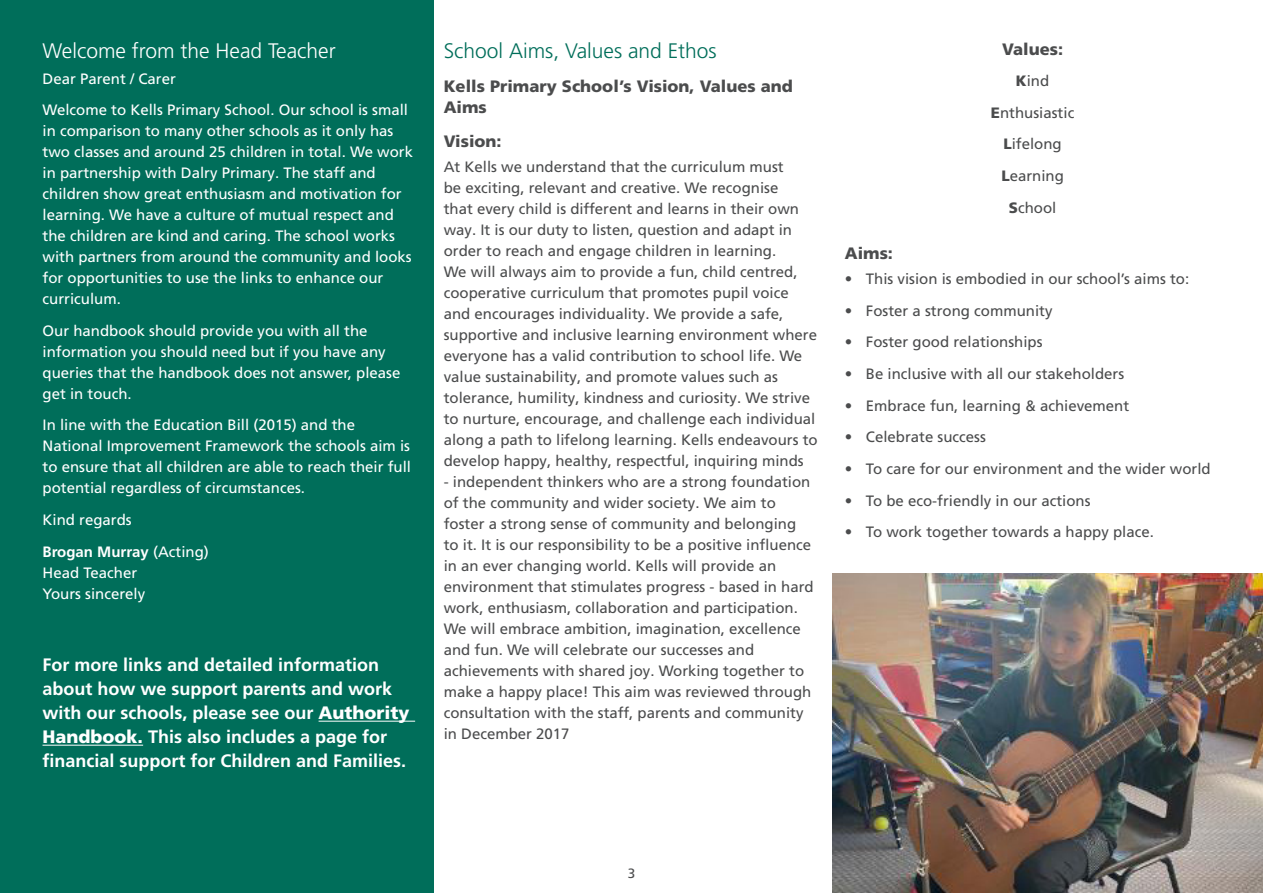
<style>
.page{position:relative;width:1263px;height:893px;background:#fff}
.page>*{position:absolute;margin:0;border:0;box-sizing:border-box;transform-origin:0 0}
.t1{font:300 21px "Frutiger LT Pro";color:#fff}
.t2{font:300 21px "Frutiger LT Pro";color:#006e5a}
.Body{font:700 18px/24px "Frutiger LT Pro";color:#fff}
.Sub_heading_1{font:900 16.5px/21px "Frutiger LT Pro";color:#4b4c4d}
.Body-2{font:15px/21px "Frutiger LT Pro";color:#4b4c4d}
.Body-3{font:15px/21px "Frutiger LT Pro";color:#fff}
.Bullets{font:15px "Frutiger LT Pro";color:#4b4c4d}
.t3{font:13.5px "Frutiger LT Pro";color:#4b4c4d}
.s1{font-weight:700}
.s2{font-weight:900}
</style>
<div class="page">
<img style="left:832px;top:574px;width:431px;height:319px">
<div style="left:0;top:0;width:433px;height:893px;background:#006e5a"></div>
<hr style="left:319px;top:721px;width:96px;height:1px;background:#fff">
<hr style="left:43px;top:745px;width:100px;height:1px;background:#fff">
<h2 class="t1" style="left:43px;top:39px;width:295px">Welcome from the Head Teacher</h2>
<p class="Body-3" style="left:43px;top:68px;width:135px">Dear Parent / Carer</p>
<p class="Body-3" style="left:43px;top:100px;width:372px">Welcome to Kells Primary School. Our school is small in comparison to many other schools as it only has two classes and around 25 children in total. We work in partnership with Dalry Primary. The staff and children show great enthusiasm and motivation for learning. We have a culture of mutual respect and the children are kind and caring. The school works with partners from around the community and looks for opportunities to use the links to enhance our curriculum.</p>
<p class="Body-3" style="left:43px;top:320px;width:359px">Our handbook should provide you with all the information you should need but if you have any queries that the handbook does not answer, please get in touch.</p>
<p class="Body-3" style="left:43px;top:415px;width:370px">In line with the Education Bill (2015) and the National Improvement Framework the schools aim is to ensure that all children are able to reach their full potential regardless of circumstances.</p>
<p class="Body-3" style="left:43px;top:509px;width:91px">Kind regards</p>
<p class="Body-3" style="left:43px;top:541px;width:168px"><span class="s1">Brogan Murray</span> (Acting)<br>Head Teacher</p>
<p class="Body-3" style="left:43px;top:583px;width:104px">Yours sincerely</p>
<p class="Body" style="left:43px;top:653px;width:369px">For more links and detailed information about how we support parents and work with our schools, please see our <span class="s2">Authority Handbook.</span> This also includes a page for financial support for Children and Families.</p>
<h2 class="t2" style="left:444px;top:39px;width:275px">School Aims, Values and Ethos</h2>
<h3 class="Sub_heading_1" style="left:444px;top:76px;width:351px">Kells Primary School’s Vision, Values and<br>Aims</h3>
<h3 class="Sub_heading_1" style="left:444px;top:130px;width:59px">Vision:</h3>
<p class="Body-2" style="left:444px;top:156px;width:376px">At Kells we understand that the curriculum must<br>be exciting, relevant and creative. We recognise<br>that every child is different and learns in their own way. It is our duty to listen, question and adapt in order to reach and engage children in learning.<br>We will always aim to provide a fun, child centred, cooperative curriculum that promotes pupil voice and encourages individuality. We provide a safe, supportive and inclusive learning environment where everyone has a valid contribution to school life. We value sustainability, and promote values such as tolerance, humility, kindness and curiosity. We strive to nurture, encourage, and challenge each individual along a path to lifelong learning. Kells endeavours to develop happy, healthy, respectful, inquiring minds</p>
<p class="Body-2" style="left:444px;top:471px;width:372px">- independent thinkers who are a strong foundation of the community and wider society. We aim to foster a strong sense of community and belonging to it. It is our responsibility to be a positive influence in an ever changing world. Kells will provide an environment that stimulates progress - based in hard work, enthusiasm, collaboration and participation.<br>We will embrace ambition, imagination, excellence and fun. We will celebrate our successes and achievements with shared joy. Working together to make a happy place! This aim was reviewed through consultation with the staff, parents and community in December 2017</p>
<h3 class="Sub_heading_1" style="left:1002px;top:39px;width:62px">Values:</h3>
<p class="Body-2" style="left:1016px;top:71px;width:35px"><span class="s2">K</span>ind</p>
<p class="Body-2" style="left:991px;top:102px;width:85px"><span class="s2">E</span>nthusiastic</p>
<p class="Body-2" style="left:1003px;top:134px;width:60px"><span class="s2">L</span>ifelong</p>
<p class="Body-2" style="left:1001px;top:165px;width:64px"><span class="s2">L</span>earning</p>
<p class="Body-2" style="left:1009px;top:197px;width:49px"><span class="s2">S</span>chool</p>
<h3 class="Sub_heading_1" style="left:845px;top:242px;width:50px">Aims:</h3>
<p class="Bullets" style="left:845px;top:270px;width:346px">• This vision is embodied in our school’s aims to:</p>
<p class="Bullets" style="left:845px;top:302px;width:209px">• Foster a strong community</p>
<p class="Bullets" style="left:845px;top:333px;width:199px">• Foster good relationships</p>
<p class="Bullets" style="left:845px;top:365px;width:281px">• Be inclusive with all our stakeholders</p>
<p class="Bullets" style="left:845px;top:397px;width:286px">• Embrace fun, learning &amp; achievement</p>
<p class="Bullets" style="left:845px;top:428px;width:143px">• Celebrate success</p>
<p class="Bullets" style="left:845px;top:460px;width:367px">• To care for our environment and the wider world</p>
<p class="Bullets" style="left:845px;top:491px;width:247px">• To be eco-friendly in our actions</p>
<p class="Bullets" style="left:845px;top:523px;width:311px">• To work together towards a happy place.</p>
<p class="t3" style="left:628px;top:865px;width:9px">3</p>
</div>
